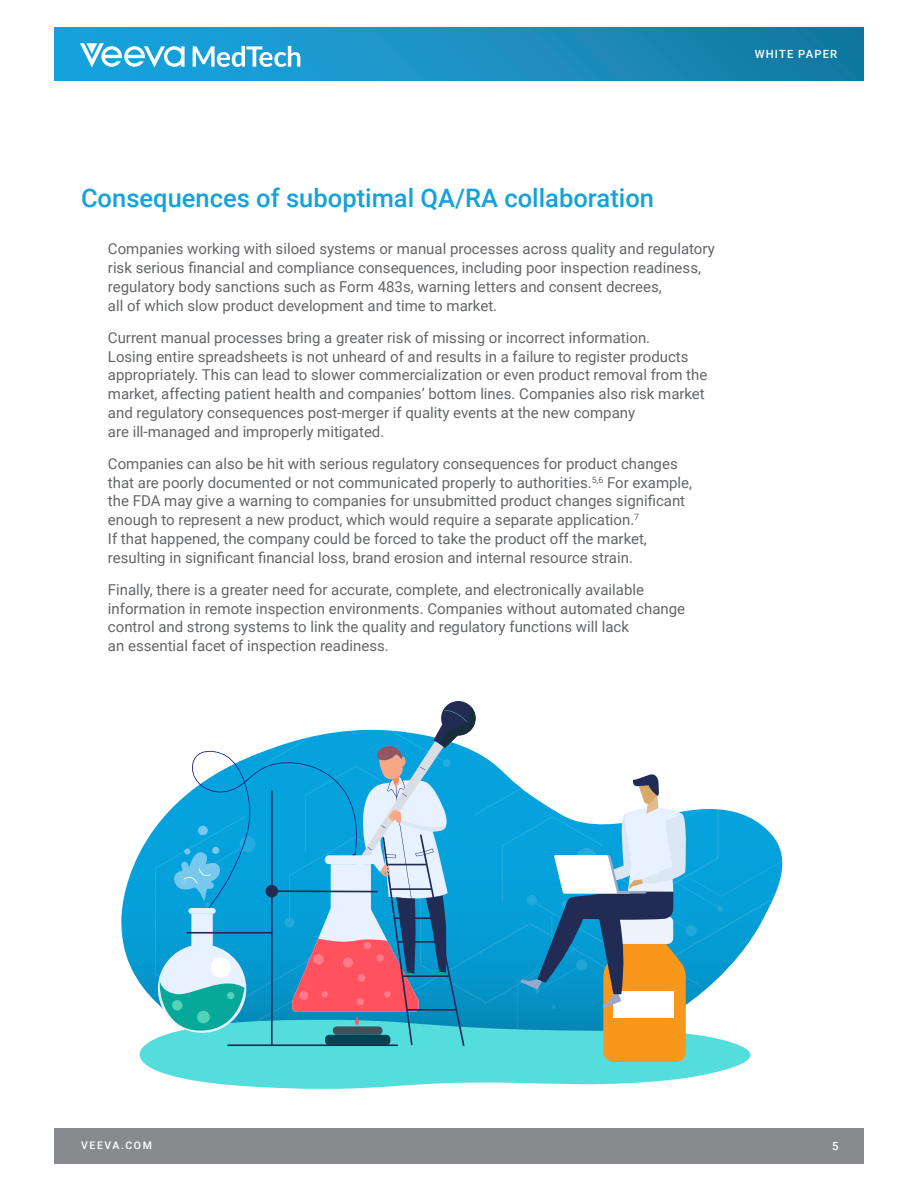
<style>
.page{position:relative;width:918px;height:1188px;background:#fff}
.page>*{position:absolute;margin:0;border:0;box-sizing:border-box;transform-origin:0 0}
.Titles{font:500 25.5px "Roboto";color:#14a2dc}
.t1{font:15px/18.8px "Roboto";color:#636569}
.t2{font:500 11.25px "Roboto";letter-spacing:.105em;color:#fff}
.t3{font:500 10.5px "Roboto";letter-spacing:.155em;color:#fff}
</style>
<div class="page">
<div style="left:54px;top:27px;width:810px;height:54px;background:linear-gradient(to right,#1ba7e3,#177aa1)"></div>
<div style="left:54px;top:1128px;width:810px;height:35px;background:#898a8e"></div>
<svg style="left:193px;top:46px;width:107px;height:21px"></svg>
<svg style="left:80px;top:43px;width:105px;height:24px"></svg>
<svg style="left:121px;top:828px;width:34px;height:173px"></svg>
<svg style="left:139px;top:1039px;width:592px;height:50px;fill:#54dddd"></svg>
<svg style="left:155px;top:701px;width:628px;height:367px"></svg>
<p class="t2" style="left:755px;top:46px;width:84px">WHITE PAPER</p>
<p class="Titles" style="left:81px;top:180px;width:575px">Consequences of suboptimal QA/RA collaboration</p>
<p class="t1" style="left:108px;top:239px;width:608px">Companies working with siloed systems or manual processes across quality and regulatory risk serious financial and compliance consequences, including poor inspection readiness, regulatory body sanctions such as Form 483s, warning letters and consent decrees,<br>all of which slow product development and time to market.</p>
<p class="t1" style="left:108px;top:327px;width:601px">Current manual processes bring a greater risk of missing or incorrect information.<br>Losing entire spreadsheets is not unheard of and results in a failure to register products appropriately. This can lead to slower commercialization or even product removal from the market, affecting patient health and companies’ bottom lines. Companies also risk market and regulatory consequences post-merger if quality events at the new company<br>are ill-managed and improperly mitigated.</p>
<p class="t1" style="left:108px;top:453px;width:586px">Companies can also be hit with serious regulatory consequences for product changes that are poorly documented or not communicated properly to authorities.<sup>5,6</sup> For example, the FDA may give a warning to companies for unsubmitted product changes significant enough to represent a new product, which would require a separate application.<sup>7<br></sup>If that happened, the company could be forced to take the product off the market, resulting in significant financial loss, brand erosion and internal resource strain.</p>
<p class="t1" style="left:108px;top:579px;width:579px">Finally, there is a greater need for accurate, complete, and electronically available information in remote inspection environments. Companies without automated change control and strong systems to link the quality and regulatory functions will lack<br>an essential facet of inspection readiness.</p>
<p class="t3" style="left:81px;top:1138px;width:72px">VEEVA.COM</p>
<p class="t2" style="left:832px;top:1138px;width:8px">5</p>
</div>
